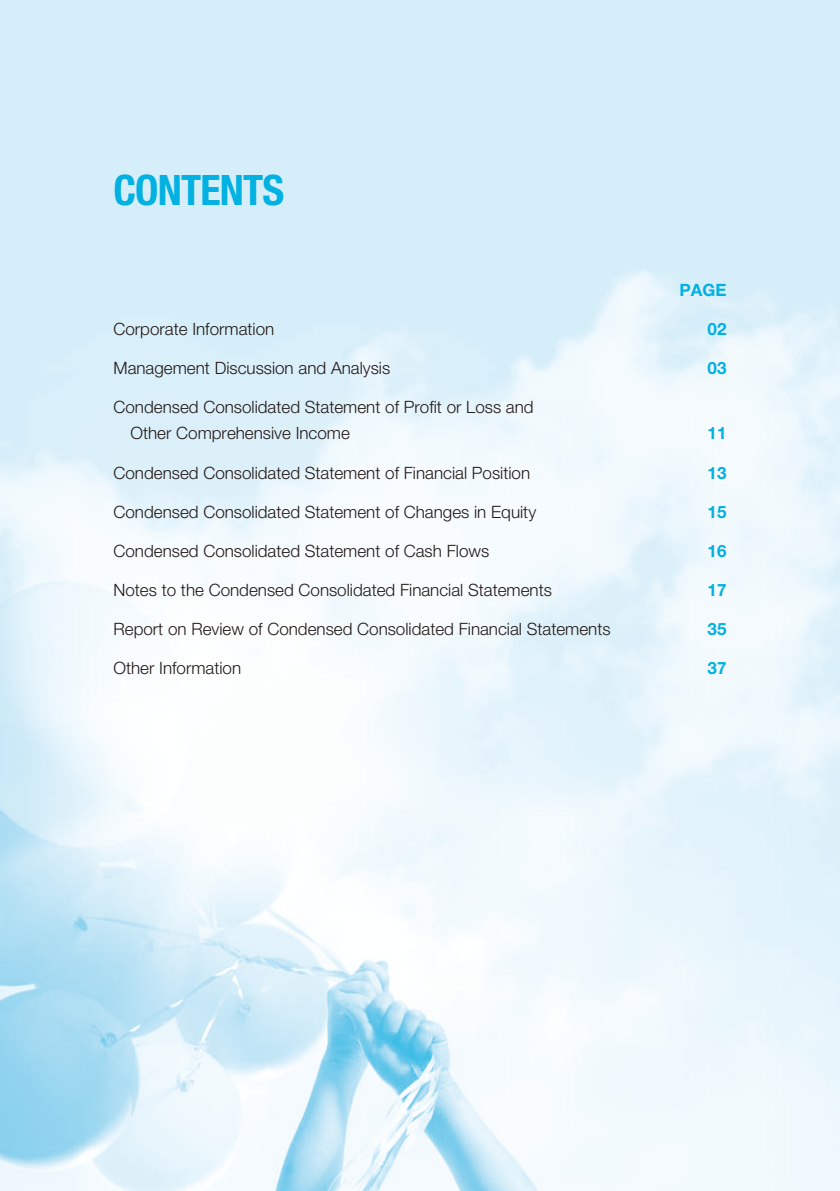
<style>
.page{position:relative;width:840px;height:1191px;background:#fff}
.page>*{position:absolute;margin:0;border:0;box-sizing:border-box;transform-origin:0 0}
.t1{font:700 condensed 42px "Helvetica Neue LT Std";letter-spacing:-.02em;color:#00b1e1}
.t2{font:300 17px/26px "Helvetica Neue LT Std";color:#231916}
.t3{font:700 17px "Helvetica Neue LT Std";color:#00b1e1}
</style>
<div class="page">
<img style="left:0;top:0;width:839px;height:1190px">
<p class="t1" style="left:113px;top:174px;width:172px">CONTENTS</p>
<p class="t3" style="left:679px;top:284px;width:48px">PAGE</p>
<p class="t2" style="left:113px;top:318px;width:162px">Corporate Information</p>
<p class="t3" style="left:707px;top:323px;width:20px">02</p>
<p class="t2" style="left:113px;top:357px;width:278px">Management Discussion and Analysis</p>
<p class="t3" style="left:707px;top:362px;width:20px">03</p>
<p class="t2" style="left:130px;top:396px;width:404px;text-indent:-17px">Condensed Consolidated Statement of Profit or Loss and<br>Other Comprehensive Income</p>
<p class="t3" style="left:707px;top:427px;width:20px">11</p>
<p class="t2" style="left:113px;top:461px;width:418px">Condensed Consolidated Statement of Financial Position</p>
<p class="t3" style="left:707px;top:466px;width:20px">13</p>
<p class="t2" style="left:113px;top:500px;width:424px">Condensed Consolidated Statement of Changes in Equity</p>
<p class="t3" style="left:707px;top:505px;width:20px">15</p>
<p class="t2" style="left:113px;top:539px;width:377px">Condensed Consolidated Statement of Cash Flows</p>
<p class="t3" style="left:707px;top:544px;width:20px">16</p>
<p class="t2" style="left:113px;top:578px;width:439px">Notes to the Condensed Consolidated Financial Statements</p>
<p class="t3" style="left:707px;top:583px;width:20px">17</p>
<p class="t2" style="left:113px;top:617px;width:498px">Report on Review of Condensed Consolidated Financial Statements</p>
<p class="t3" style="left:707px;top:622px;width:20px">35</p>
<p class="t2" style="left:113px;top:656px;width:129px">Other Information</p>
<p class="t3" style="left:707px;top:661px;width:20px">37</p>
</div>
